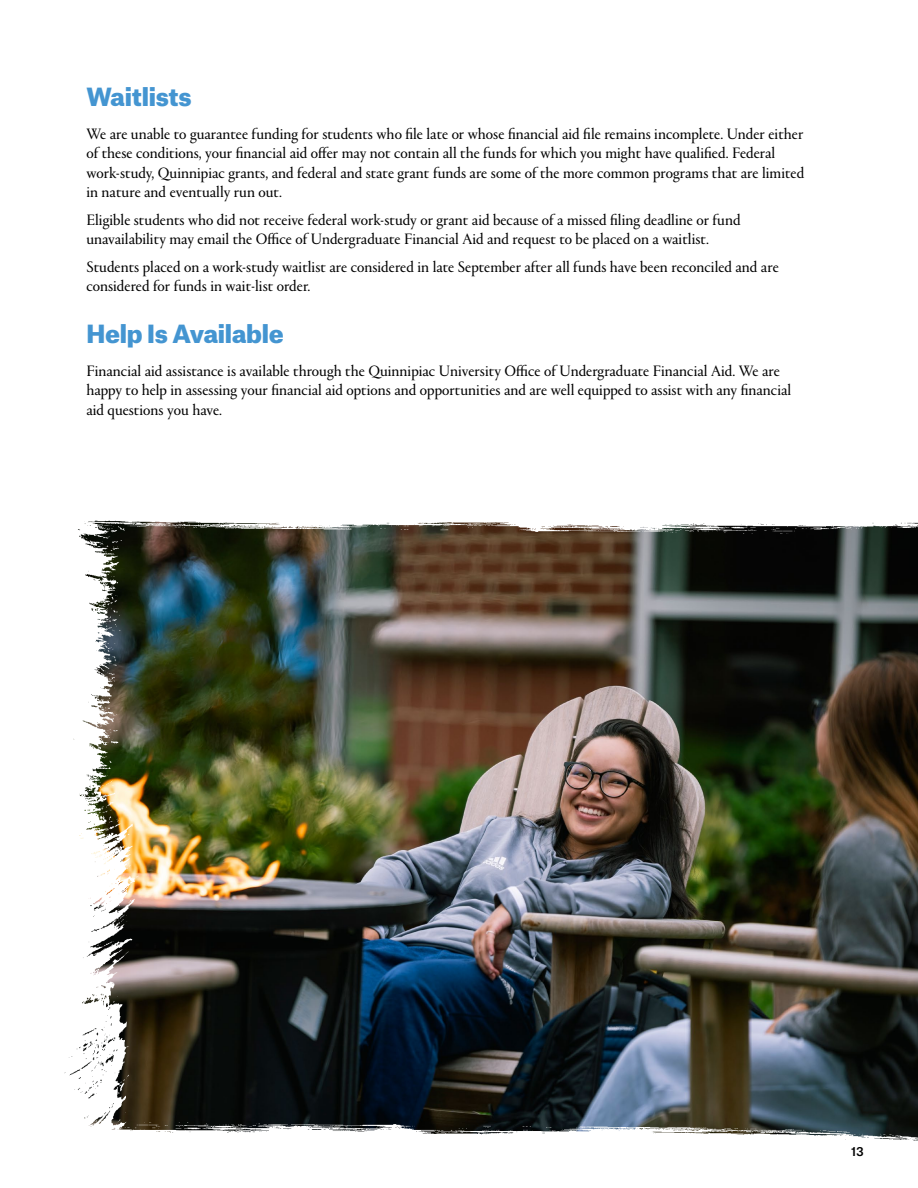
<style>
.page{position:relative;width:918px;height:1188px;background:#fff}
.page>*{position:absolute;margin:0;border:0;box-sizing:border-box;transform-origin:0 0}
.H2_-_Subhead{font:900 24px "Atlas Grotesk";letter-spacing:-.01em;color:#4495d1}
.H2_-_Subhead__Next_Frame{font:900 24px "Atlas Grotesk";letter-spacing:-.01em;color:#4495d1}
.P_-_text_-_Portrait{font:15.75px/19.5px "Portrait Q";color:#000}
.t1{font:500 12px "Atlas Grotesk";color:#000}
</style>
<div class="page">
<img style="left:143px;top:537px;width:775px;height:583px">
<img style="left:143px;top:521px;width:775px;height:16px">
<img style="left:143px;top:1120px;width:775px;height:21px">
<img style="left:64px;top:520px;width:79px;height:611px">
<h2 class="H2_-_Subhead__Next_Frame" style="left:86px;top:77px;width:107px">Waitlists</h2>
<p class="P_-_text_-_Portrait" style="left:86px;top:123px;width:719px">We are unable to guarantee funding for students who file late or whose financial aid file remains incomplete. Under either of these conditions, your financial aid offer may not contain all the funds for which you might have qualified. Federal work-study, Quinnipiac grants, and federal and state grant funds are some of the more common programs that are limited in nature and eventually run out.</p>
<p class="P_-_text_-_Portrait" style="left:86px;top:209px;width:656px">Eligible students who did not receive federal work-study or grant aid because of a missed filing deadline or fund unavailability may email the Office of Undergraduate Financial Aid and request to be placed on a waitlist.</p>
<p class="P_-_text_-_Portrait" style="left:86px;top:257px;width:694px">Students placed on a work-study waitlist are considered in late September after all funds have been reconciled and are considered for funds in wait-list order.</p>
<h2 class="H2_-_Subhead" style="left:86px;top:314px;width:199px">Help Is Available</h2>
<p class="P_-_text_-_Portrait" style="left:86px;top:361px;width:706px">Financial aid assistance is available through the Quinnipiac University Office of Undergraduate Financial Aid. We are happy to help in assessing your financial aid options and opportunities and are well equipped to assist with any financial aid questions you have.</p>
<p class="t1" style="left:851px;top:1141px;width:14px">13</p>
</div>
